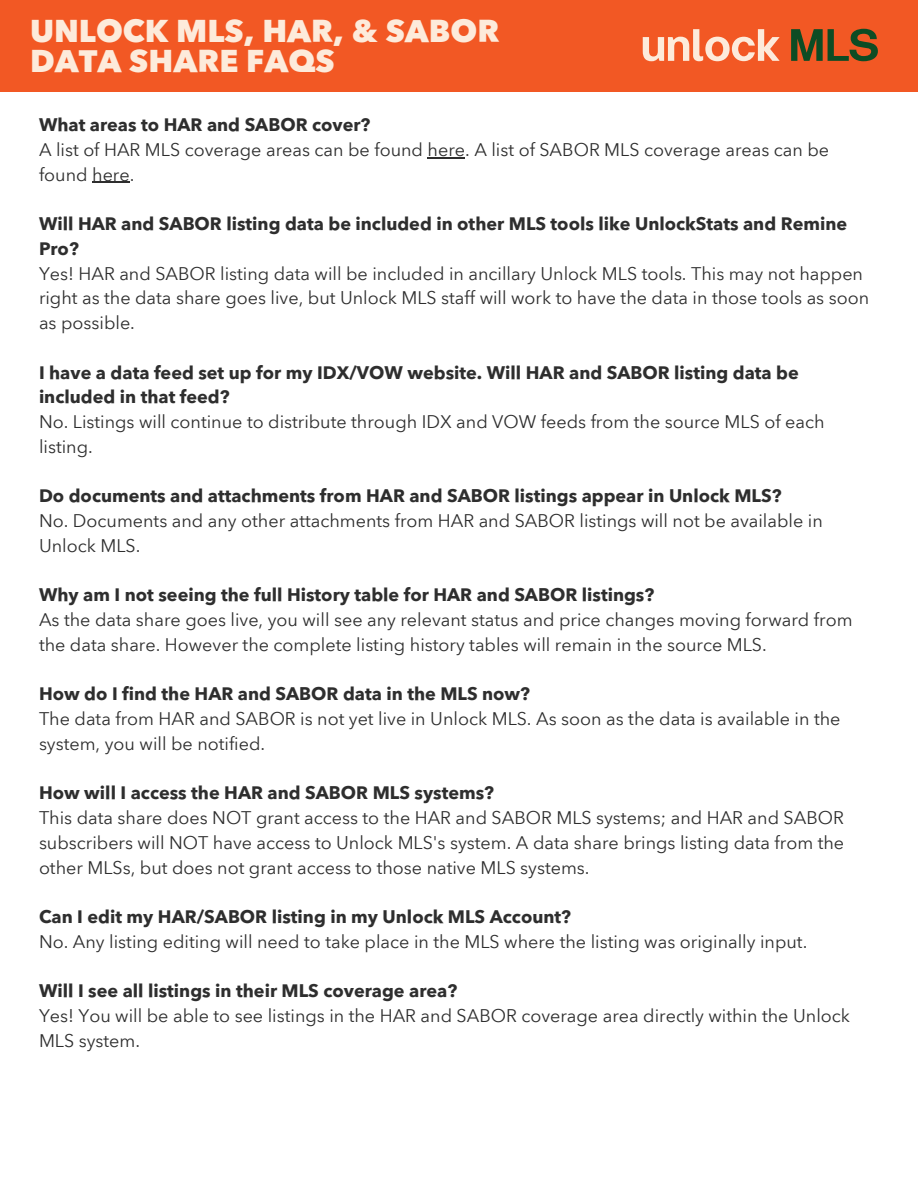
<style>
.page{position:relative;width:918px;height:1188px;background:#fff}
.page>*{position:absolute;margin:0;border:0;box-sizing:border-box;transform-origin:0 0}
.t1{font:900 31.5px/30.3px "Avenir Next Thai Modern";color:#fdebdb}
.t2{font:18px/24.8px "Avenir Next Thai Modern";color:#2e2e2e}
.t3{font:700 18px/24.8px "Avenir Next Thai Modern";color:#2e2e2e}
</style>
<div class="page">
<div style="left:0;top:0;width:918px;height:92px;background:#f25824"></div>
<svg style="left:643px;top:29px;width:137px;height:32px"></svg>
<svg style="left:791px;top:29px;width:87px;height:32px"></svg>
<hr style="left:428px;top:157px;width:37px;height:1px;background:#2e2e2e">
<hr style="left:92px;top:182px;width:38px;height:1px;background:#2e2e2e">
<h1 class="t1" style="left:30px;top:14px;width:471px">UNLOCK MLS, HAR, &amp; SABOR<br>DATA SHARE FAQS</h1>
<p class="t3" style="left:39px;top:112px;width:333px">What areas to HAR and SABOR cover?</p>
<p class="t2" style="left:39px;top:136px;width:792px">A list of HAR MLS coverage areas can be found here. A list of SABOR MLS coverage areas can be found here.</p>
<p class="t3" style="left:39px;top:211px;width:810px">Will HAR and SABOR listing data be included in other MLS tools like UnlockStats and Remine<br>Pro?</p>
<p class="t2" style="left:39px;top:260px;width:832px">Yes! HAR and SABOR listing data will be included in ancillary Unlock MLS tools. This may not happen right as the data share goes live, but Unlock MLS staff will work to have the data in those tools as soon as possible.</p>
<p class="t3" style="left:39px;top:359px;width:761px">I have a data feed set up for my IDX/VOW website. Will HAR and SABOR listing data be included in that feed?</p>
<p class="t2" style="left:39px;top:409px;width:787px">No. Listings will continue to distribute through IDX and VOW feeds from the source MLS of each listing.</p>
<p class="t3" style="left:39px;top:483px;width:744px">Do documents and attachments from HAR and SABOR listings appear in Unlock MLS?</p>
<p class="t2" style="left:39px;top:508px;width:785px">No. Documents and any other attachments from HAR and SABOR listings will not be available in<br>Unlock MLS.</p>
<p class="t3" style="left:39px;top:582px;width:617px">Why am I not seeing the full History table for HAR and SABOR listings?</p>
<p class="t2" style="left:39px;top:607px;width:815px">As the data share goes live, you will see any relevant status and price changes moving forward from the data share. However the complete listing history tables will remain in the source MLS.</p>
<p class="t3" style="left:39px;top:681px;width:493px">How do I find the HAR and SABOR data in the MLS now?</p>
<p class="t2" style="left:39px;top:706px;width:803px">The data from HAR and SABOR is not yet live in Unlock MLS. As soon as the data is available in the system, you will be notified.</p>
<p class="t3" style="left:39px;top:780px;width:457px">How will I access the HAR and SABOR MLS systems?</p>
<p class="t2" style="left:39px;top:805px;width:807px;text-align:justify">This data share does NOT grant access to the HAR and SABOR MLS systems; and HAR and SABOR subscribers will NOT have access to Unlock MLS's system. A data share brings listing data from the other MLSs, but does not grant access to those native MLS systems.</p>
<p class="t3" style="left:39px;top:904px;width:534px">Can I edit my HAR/SABOR listing in my Unlock MLS Account?</p>
<p class="t2" style="left:39px;top:928px;width:770px">No. Any listing editing will need to take place in the MLS where the listing was originally input.</p>
<p class="t3" style="left:39px;top:978px;width:420px">Will I see all listings in their MLS coverage area?</p>
<p class="t2" style="left:39px;top:1003px;width:813px">Yes! You will be able to see listings in the HAR and SABOR coverage area directly within the Unlock<br>MLS system.</p>
</div>
